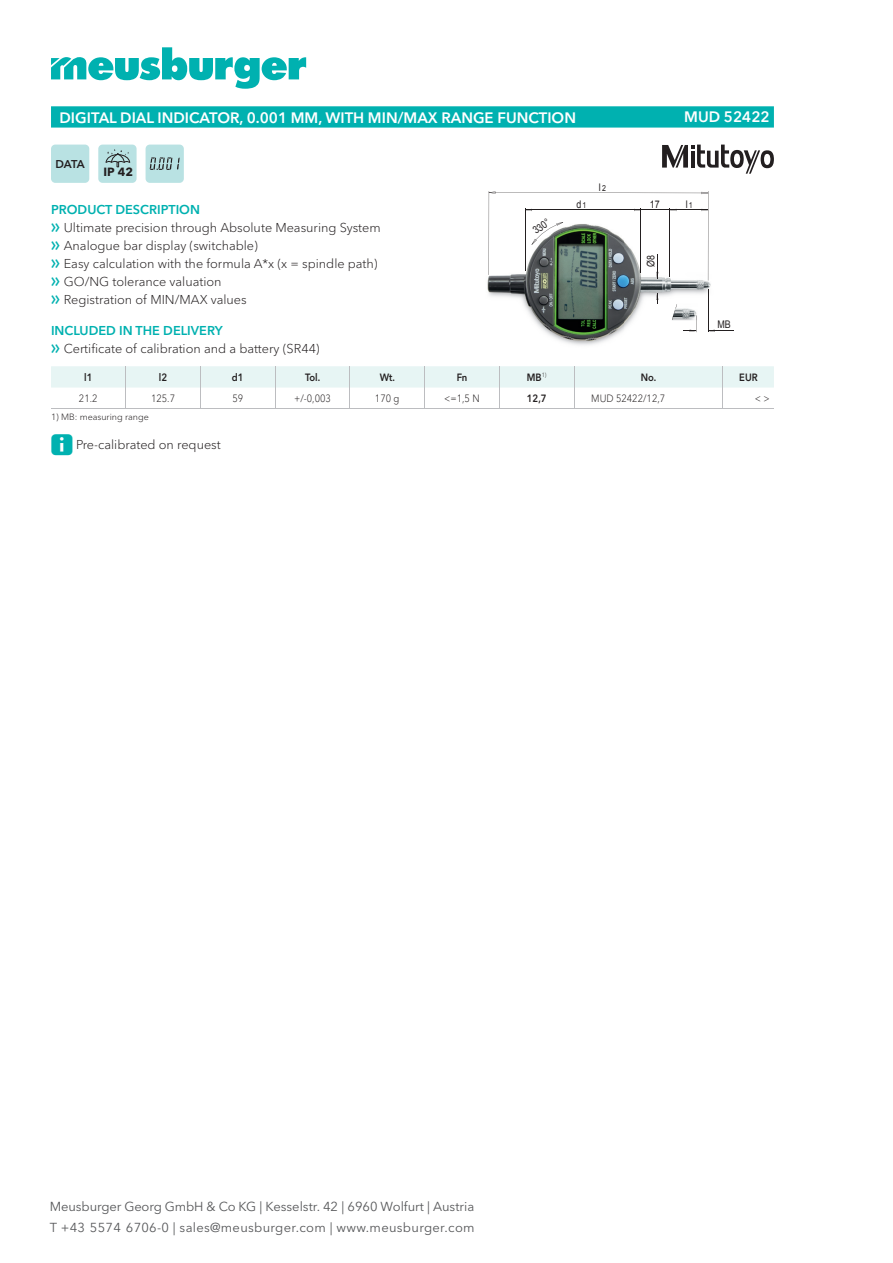
<style>
.page{position:relative;width:893px;height:1263px;background:#fff}
.page>*{position:absolute;margin:0;border:0;box-sizing:border-box;transform-origin:0 0}
.t1{font:600 15px "Avenir Next W1 G";color:#fff}
.t2{font:12.9px/20.7px "Avenir Next W1 G";color:#57585a}
.t3{font:300 12.75px/18px "Avenir Next W1 G";color:#231f20}
.t4{font:700 11.85px "Avenir Next W1 G";color:#231f20}
.t5{font:600 11.25px "Avenir Next W1 G";color:#231f20}
.t6{font:300 10.5px "Avenir Next W1 G";color:#231f20;scale:.9 1}
.t7{font:600 10.5px "Avenir Next W1 G";color:#231f20;scale:.9 1}
.t8{font:10.5px "Arial";color:#231f20;scale:.85 1}
.t9{font:300 9px "Avenir Next W1 G";color:#231f20}
.t10{font:8.25px "Arial";color:#231f20;scale:.85 1}
.s1{font-weight:600;color:#00b1b0}
.s2{font-family:"Meusburger Sonderzeichen";font-weight:400;color:#00b1b0}
.s3{font-size:8.25px}
</style>
<div class="page">
<svg style="left:51px;top:47px;width:255px;height:42px"></svg>
<svg style="left:51px;top:106px;width:723px;height:22px;background:#08b3b2"></svg>
<div style="left:51px;top:145px;width:38px;height:38px;background:#b9e2e3;border-radius:4px"></div>
<div style="left:98px;top:145px;width:39px;height:38px;background:#b9e2e3;border-radius:4px"></div>
<svg style="left:105px;top:149px;width:26px;height:18px"></svg>
<div style="left:146px;top:145px;width:38px;height:38px;background:#b9e2e3;border-radius:4px"></div>
<svg style="left:150px;top:157px;width:30px;height:13px"></svg>
<svg style="left:662px;top:145px;width:112px;height:29px"></svg>
<img style="left:487px;top:212px;width:228px;height:133px">
<hr style="left:489px;top:191px;width:1px;height:84px;background:#231f20">
<hr style="left:708px;top:191px;width:1px;height:90px;background:#231f20">
<hr style="left:708px;top:289px;width:1px;height:43px;background:#231f20">
<hr style="left:489px;top:192px;width:219px;height:1px;background:#231f20">
<svg style="left:701px;top:192px;width:7px;height:2px"></svg>
<hr style="left:525px;top:208px;width:1px;height:63px;background:#231f20">
<hr style="left:640px;top:208px;width:1px;height:65px;background:#231f20">
<hr style="left:525px;top:210px;width:183px;height:1px;background:#231f20">
<hr style="left:670px;top:208px;width:1px;height:69px;background:#231f20">
<svg style="left:709px;top:330px;width:24px;height:2px"></svg>
<svg style="left:701px;top:209px;width:7px;height:2px"></svg>
<img style="left:677px;top:304px;width:21px;height:16px">
<svg style="left:683px;top:315px;width:14px;height:17px"></svg>
<svg style="left:672px;top:304px;width:5px;height:16px"></svg>
<svg style="left:532px;top:222px;width:31px;height:23px"></svg>
<svg style="left:656px;top:254px;width:2px;height:24px"></svg>
<svg style="left:656px;top:293px;width:2px;height:11px"></svg>
<svg style="left:51px;top:366px;width:723px;height:42px"></svg>
<hr style="left:51px;top:408px;width:75px;height:1px;background:#bcbdc0">
<hr style="left:126px;top:408px;width:74px;height:1px;background:#bcbdc0">
<hr style="left:200px;top:408px;width:75px;height:1px;background:#bcbdc0">
<hr style="left:275px;top:408px;width:75px;height:1px;background:#bcbdc0">
<hr style="left:350px;top:408px;width:75px;height:1px;background:#bcbdc0">
<hr style="left:425px;top:408px;width:74px;height:1px;background:#bcbdc0">
<hr style="left:499px;top:408px;width:75px;height:1px;background:#bcbdc0">
<hr style="left:574px;top:408px;width:149px;height:1px;background:#bcbdc0">
<hr style="left:723px;top:408px;width:51px;height:1px;background:#bcbdc0">
<p class="t1" style="left:60px;top:108px;width:518px">DIGITAL DIAL INDICATOR, 0.001 MM, WITH MIN/MAX RANGE FUNCTION</p>
<p class="t1" style="left:684px;top:108px;width:87px">MUD 52422</p>
<p class="t5" style="left:55px;top:157px;width:31px">DATA</p>
<p class="t4" style="left:103px;top:165px;width:31px">IP 42</p>
<p class="t3" style="left:51px;top:200px;width:331px"><span class="s1">PRODUCT DESCRIPTION<br></span><span class="s2">f</span> Ultimate precision through Absolute Measuring System <span class="s2">f</span> Analogue bar display (switchable)<br><span class="s2">f</span> Easy calculation with the formula A*x (x = spindle path) <span class="s2">f</span> GO/NG tolerance valuation<br><span class="s2">f</span> Registration of MIN/MAX values</p>
<p class="t3" style="left:51px;top:321px;width:270px"><span class="s1">INCLUDED IN THE DELIVERY<br></span><span class="s2">f</span> Certificate of calibration and a battery (SR44)</p>
<p class="t8" style="left:599px;top:181px;width:10px">l<span class="s3">2</span></p>
<p class="t8" style="left:650px;top:198px;width:13px">17</p>
<p class="t8" style="left:576px;top:198px;width:7px">d</p>
<p class="t10" style="left:582px;top:200px;width:6px">1</p>
<p class="t8" style="left:686px;top:198px;width:10px">l<span class="s3">1</span></p>
<p class="t8" style="left:530px;top:226px;width:23px;rotate:-36deg">330°</p>
<p class="t8" style="left:644px;top:267px;width:16px;rotate:-90deg">Ø8</p>
<p class="t8" style="left:717px;top:318px;width:17px">MB</p>
<p class="t7" style="left:84px;top:371px;width:11px">l1</p>
<p class="t7" style="left:159px;top:371px;width:11px">l2</p>
<p class="t7" style="left:232px;top:371px;width:15px">d1</p>
<p class="t7" style="left:305px;top:371px;width:18px">Tol.</p>
<p class="t7" style="left:380px;top:371px;width:18px">Wt.</p>
<p class="t7" style="left:457px;top:371px;width:13px">Fn</p>
<p class="t7" style="left:527px;top:371px;width:23px">MB<sup>1)</sup></p>
<p class="t7" style="left:641px;top:371px;width:19px">No.</p>
<p class="t7" style="left:739px;top:371px;width:22px">EUR</p>
<p class="t6" style="left:79px;top:392px;width:22px">21.2</p>
<p class="t6" style="left:151px;top:392px;width:28px">125.7</p>
<p class="t6" style="left:232px;top:392px;width:14px">59</p>
<p class="t6" style="left:294px;top:392px;width:42px">+/-0,003</p>
<p class="t6" style="left:375px;top:392px;width:29px">170 g</p>
<p class="t6" style="left:444px;top:392px;width:41px">&lt;=1,5 N</p>
<p class="t7" style="left:527px;top:392px;width:23px">12,7</p>
<p class="t6" style="left:591px;top:392px;width:84px">MUD 52422/12,7</p>
<p class="t6" style="left:755px;top:392px;width:18px">&lt; &gt;</p>
<p class="t9" style="left:51px;top:411px;width:99px">1) MB: measuring range</p>
<p class="t3" style="left:51px;top:436px;width:171px"><span class="s2">E</span> Pre-calibrated on request</p>
<p class="t2" style="left:50px;top:1196px;width:426px">Meusburger Georg GmbH &amp; Co KG | Kesselstr. 42 | 6960 Wolfurt | Austria<br>T +43 5574 6706-0 | sales@meusburger.com | www.meusburger.com</p>
</div>
